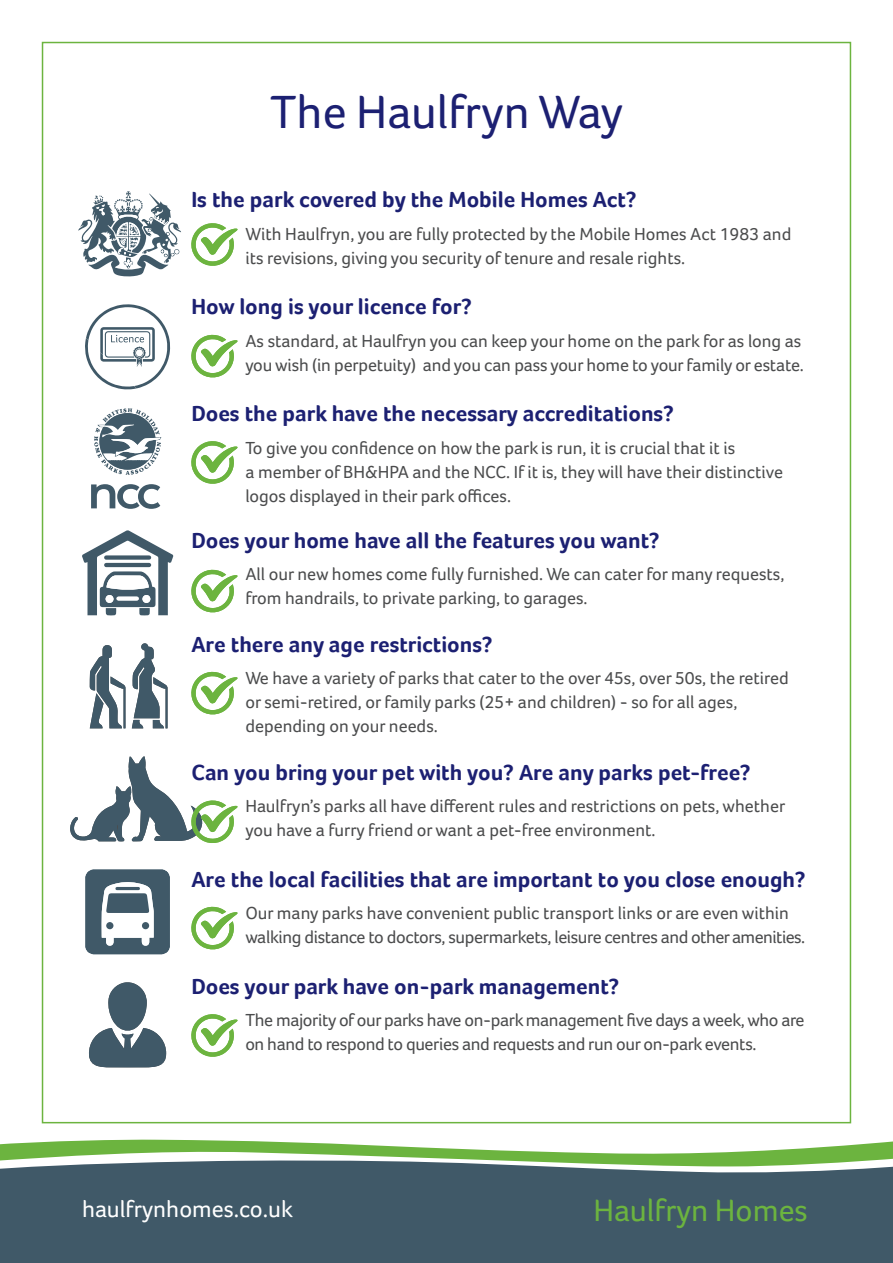
<style>
.page{position:relative;width:893px;height:1263px;background:#fff}
.page>*{position:absolute;margin:0;border:0;box-sizing:border-box;transform-origin:0 0}
.t1{font:48px "Foco";color:#1c2072}
.t2{font:31.8px "Foco";color:#6cb43f}
.t3{font:24px "Foco";color:#fff}
.t4{font:700 22.5px "Foco";color:#1c2072}
.t5{font:18px/24px "Foco";color:#4b4c4d}
.t6{font:18px/24px "Foco";letter-spacing:-.02em;color:#4b4c4d}
</style>
<div class="page">
<svg style="left:78px;top:191px;width:103px;height:86px"></svg>
<svg style="left:85px;top:869px;width:85px;height:85px"></svg>
<div style="left:106px;top:922px;width:8px;height:7px;background:#405968;border-radius:50%"></div>
<div style="left:142px;top:922px;width:7px;height:7px;background:#405968;border-radius:50%"></div>
<svg style="left:90px;top:643px;width:78px;height:85px"></svg>
<svg style="left:82px;top:530px;width:92px;height:85px"></svg>
<div style="left:142px;top:595px;width:8px;height:8px;background:#fff;border-radius:50%"></div>
<div style="left:106px;top:595px;width:8px;height:8px;background:#fff;border-radius:50%"></div>
<svg style="left:89px;top:982px;width:77px;height:85px"></svg>
<svg style="left:191px;top:223px;width:47px;height:43px"></svg>
<svg style="left:191px;top:334px;width:47px;height:44px"></svg>
<svg style="left:191px;top:441px;width:47px;height:43px"></svg>
<svg style="left:191px;top:569px;width:47px;height:44px"></svg>
<svg style="left:191px;top:671px;width:47px;height:44px"></svg>
<svg style="left:70px;top:756px;width:168px;height:87px"></svg>
<svg style="left:191px;top:906px;width:47px;height:44px"></svg>
<svg style="left:191px;top:1014px;width:47px;height:43px"></svg>
<svg style="left:0;top:1139px;width:893px;height:20px"></svg>
<div style="left:0;top:1159px;width:893px;height:104px;background:#405968"></div>
<svg style="left:85px;top:304px;width:85px;height:86px"></svg>
<svg style="left:91px;top:484px;width:69px;height:25px"></svg>
<svg style="left:94px;top:408px;width:67px;height:67px"></svg>
<p class="t1" style="left:271px;top:84px;width:354px">The Haulfryn Way</p>
<p class="t4" style="left:191px;top:186px;width:447px">Is the park covered by the Mobile Homes Act?</p>
<p class="t5" style="left:245px;top:222px;width:547px">With Haulfryn, you are fully protected by the Mobile Homes Act 1983 and its revisions, giving you security of tenure and resale rights.</p>
<p class="t4" style="left:191px;top:293px;width:282px">How long is your licence for?</p>
<p class="t5" style="left:245px;top:329px;width:558px">As standard, at Haulfryn you can keep your home on the park for as long as</p>
<p class="t5" style="left:245px;top:353px;width:560px">you wish (in perpetuity) and you can pass your home to your family or estate.</p>
<p class="t4" style="left:191px;top:400px;width:484px">Does the park have the necessary accreditations?</p>
<p class="t5" style="left:245px;top:436px;width:492px">To give you confidence on how the park is run, it is crucial that it is</p>
<p class="t5" style="left:245px;top:460px;width:539px">a member of BH&amp;HPA and the NCC. If it is, they will have their distinctive logos displayed in their park offices.</p>
<p class="t4" style="left:191px;top:527px;width:470px">Does your home have all the features you want?</p>
<p class="t5" style="left:245px;top:562px;width:541px">All our new homes come fully furnished. We can cater for many requests, from handrails, to private parking, to garages.</p>
<p class="t4" style="left:191px;top:631px;width:303px">Are there any age restrictions?</p>
<p class="t5" style="left:245px;top:666px;width:545px">We have a variety of parks that cater to the over 45s, over 50s, the retired or semi-retired, or family parks (25+ and children) - so for all ages,</p>
<p class="t5" style="left:245px;top:714px;width:194px">depending on your needs.</p>
<p class="t4" style="left:191px;top:759px;width:561px">Can you bring your pet with you? Are any parks pet-free?</p>
<p class="t5" style="left:245px;top:794px;width:541px">Haulfryn’s parks all have different rules and restrictions on pets, whether you have a furry friend or want a pet-free environment.</p>
<p class="t4" style="left:191px;top:866px;width:616px">Are the local facilities that are important to you close enough?</p>
<p class="t6" style="left:245px;top:901px;width:561px">Our many parks have convenient public transport links or are even within walking distance to doctors, supermarkets, leisure centres and other amenities.</p>
<p class="t4" style="left:191px;top:973px;width:429px">Does your park have on-park management?</p>
<p class="t6" style="left:245px;top:1008px;width:561px">The majority of ourparks have on-parkmanagement five days aweek,who are on hand to respond to queries and requests and run our on-park events.</p>
<p class="t3" style="left:82px;top:1195px;width:212px">haulfrynhomes.co.uk</p>
<p class="t2" style="left:593px;top:1192px;width:216px">Haulfryn Homes</p>
</div>
